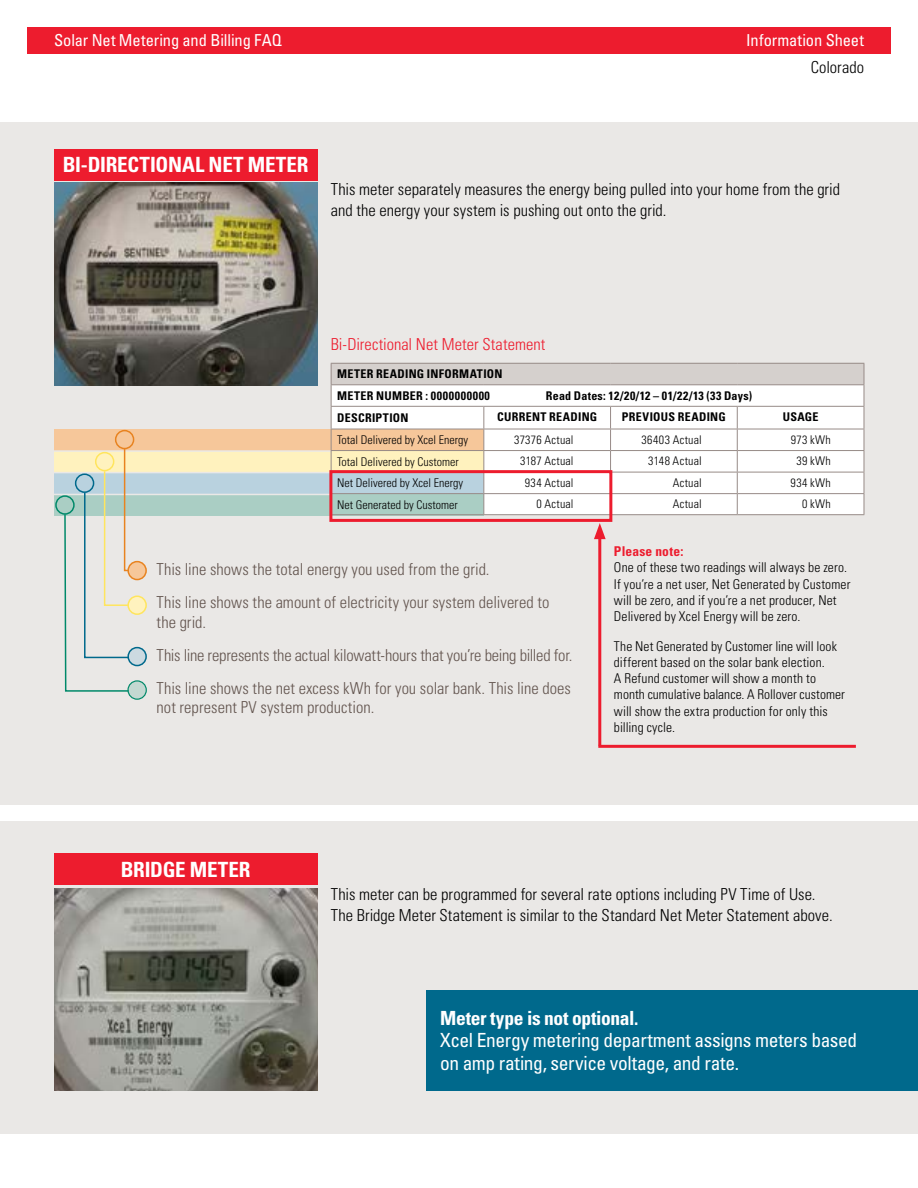
<style>
.page{position:relative;width:918px;height:1188px;background:#fff}
.page>*{position:absolute;margin:0;border:0;box-sizing:border-box;transform-origin:0 0}
.t1{font:700 condensed 21px "Univers LT Std";letter-spacing:-.01em;color:#fff}
.t2{font:condensed 19.5px/22.5px "Univers LT Std";letter-spacing:-.02em;color:#fff}
.t3{font:700 condensed 19.5px "Univers LT Std";letter-spacing:-.02em;color:#fff}
.t4{font:300 condensed 16.5px/33px "Univers LT Std";color:#63554f}
.t5{font:300 condensed 16.5px/21px "Univers LT Std";color:#000}
.t6{font:condensed 16.5px "Univers LT Std";letter-spacing:-.005em;color:#fff}
.t7{font:300 condensed 16.5px "Univers LT Std";letter-spacing:.005em;color:#ed1c2e}
.t8{font:300 condensed 13.5px/16.2px "Univers LT Std";letter-spacing:.01em;color:#000}
.t9{font:700 condensed 13.5px "Univers LT Std";letter-spacing:.015em;color:#ed1c2e}
.t10{font:300 condensed 12px "Univers LT Std";color:#000}
.t11{font:700 condensed 12px/21.6px "Univers LT Std";letter-spacing:.025em;color:#000}
.t12{font:300 condensed 12px "Univers LT Std";letter-spacing:.03em;color:#000}
.t13{font:300 condensed 12px "Univers LT Std";letter-spacing:.02em;color:#000}
.t14{font:300 condensed 12px "Univers LT Std";letter-spacing:.025em;color:#000}
</style>
<div class="page">
<div style="left:0;top:822px;width:918px;height:312px;background:#eae8e6"></div>
<div style="left:0;top:122px;width:918px;height:683px;background:#eae8e6"></div>
<div style="left:54px;top:429px;width:430px;height:23px;background:#f6c79a"></div>
<div style="left:54px;top:451px;width:430px;height:21px;background:#fff2be"></div>
<div style="left:54px;top:472px;width:430px;height:22px;background:#b9d2df"></div>
<div style="left:54px;top:494px;width:430px;height:22px;background:#aacec4"></div>
<hr style="left:51px;top:450px;width:280px;height:2px;background:#eae8e6">
<hr style="left:51px;top:472px;width:280px;height:1px;background:#eae8e6">
<hr style="left:51px;top:494px;width:280px;height:1px;background:#eae8e6">
<div style="left:27px;top:27px;width:864px;height:27px;background:#ed1c2e"></div>
<div style="left:427px;top:990px;width:491px;height:101px;background:#00698c"></div>
<img style="left:54px;top:888px;width:263px;height:203px">
<div style="left:331px;top:363px;width:533px;height:22px;background:#d5d0cd"></div>
<svg style="left:332px;top:385px;width:532px;height:129px;fill:#fff"></svg>
<hr style="left:331px;top:406px;width:153px;height:1px;background:#978b87">
<hr style="left:484px;top:406px;width:127px;height:1px;background:#978b87">
<hr style="left:611px;top:406px;width:126px;height:1px;background:#978b87">
<hr style="left:737px;top:406px;width:127px;height:1px;background:#978b87">
<hr style="left:331px;top:429px;width:153px;height:1px;background:#978b87">
<hr style="left:484px;top:429px;width:127px;height:1px;background:#978b87">
<hr style="left:611px;top:429px;width:126px;height:1px;background:#978b87">
<hr style="left:737px;top:429px;width:127px;height:1px;background:#978b87">
<hr style="left:331px;top:450px;width:153px;height:1px;background:#978b87">
<hr style="left:484px;top:450px;width:127px;height:1px;background:#978b87">
<hr style="left:611px;top:450px;width:126px;height:1px;background:#978b87">
<hr style="left:737px;top:450px;width:127px;height:1px;background:#978b87">
<hr style="left:611px;top:472px;width:126px;height:1px;background:#978b87">
<hr style="left:737px;top:472px;width:127px;height:1px;background:#978b87">
<hr style="left:331px;top:493px;width:153px;height:1px;background:#978b87">
<hr style="left:484px;top:493px;width:127px;height:1px;background:#978b87">
<svg style="left:483px;top:407px;width:1px;height:107px"></svg>
<hr style="left:611px;top:493px;width:126px;height:1px;background:#978b87">
<svg style="left:610px;top:407px;width:1px;height:63px"></svg>
<hr style="left:737px;top:493px;width:127px;height:1px;background:#978b87">
<svg style="left:737px;top:407px;width:1px;height:107px"></svg>
<hr style="left:331px;top:514px;width:153px;height:1px;background:#978b87">
<hr style="left:484px;top:514px;width:127px;height:1px;background:#978b87">
<hr style="left:611px;top:514px;width:126px;height:1px;background:#978b87">
<hr style="left:737px;top:514px;width:127px;height:1px;background:#978b87">
<hr style="left:331px;top:363px;width:153px;height:1px;background:#978b87">
<svg style="left:331px;top:364px;width:1px;height:106px"></svg>
<hr style="left:484px;top:363px;width:127px;height:1px;background:#978b87">
<hr style="left:611px;top:363px;width:126px;height:1px;background:#978b87">
<hr style="left:737px;top:363px;width:127px;height:1px;background:#978b87">
<svg style="left:864px;top:364px;width:1px;height:150px"></svg>
<hr style="left:331px;top:384px;width:153px;height:1px;background:#978b87">
<hr style="left:484px;top:384px;width:127px;height:1px;background:#978b87">
<hr style="left:611px;top:384px;width:126px;height:1px;background:#978b87">
<hr style="left:737px;top:384px;width:127px;height:1px;background:#978b87">
<div style="left:128px;top:648px;width:18px;height:18px;background:#ccdae1;border-radius:50%"></div>
<div style="left:127px;top:647px;width:20px;height:19px;border:2px solid #00698c;border-radius:50%"></div>
<div style="left:55px;top:495px;width:20px;height:20px;border:2px solid #008969;border-radius:50%"></div>
<svg style="left:128px;top:681px;width:18px;height:18px"></svg>
<div style="left:127px;top:680px;width:20px;height:20px;border:1px solid #008969;border-radius:50%"></div>
<div style="left:115px;top:430px;width:19px;height:19px;border:2px solid #e88320;border-radius:50%"></div>
<div style="left:128px;top:562px;width:18px;height:18px;background:#f6c79a;border-radius:50%"></div>
<div style="left:127px;top:561px;width:20px;height:19px;border:2px solid #e88320;border-radius:50%"></div>
<svg style="left:63px;top:448px;width:69px;height:244px"></svg>
<div style="left:128px;top:596px;width:18px;height:18px;background:#fff2be;border-radius:50%"></div>
<div style="left:127px;top:595px;width:20px;height:20px;border:2px solid #ffe55e;border-radius:50%"></div>
<hr style="left:598px;top:745px;width:258px;height:3px;background:#ed1c2e">
<hr style="left:598px;top:533px;width:3px;height:213px;background:#ed1c2e">
<svg style="left:594px;top:523px;width:12px;height:16px"></svg>
<div style="left:329px;top:470px;width:283px;height:52px;border:3px solid #ed1c2e"></div>
<div style="left:54px;top:149px;width:263px;height:32px;background:#ed1c2e"></div>
<div style="left:54px;top:853px;width:263px;height:32px;background:#ed1c2e"></div>
<img style="left:54px;top:183px;width:263px;height:202px">
<p class="t6" style="left:54px;top:29px;width:229px">Solar Net Metering and Billing FAQ</p>
<p class="t6" style="left:746px;top:29px;width:119px">Information Sheet</p>
<p class="t5" style="left:811px;top:56px;width:55px">Colorado</p>
<h1 class="t1" style="left:63px;top:152px;width:247px">BI-DIRECTIONAL NET METER</h1>
<p class="t5" style="left:331px;top:179px;width:511px">This meter separately measures the energy being pulled into your home from the grid and the energy your system is pushing out onto the grid.</p>
<p class="t7" style="left:331px;top:334px;width:216px">Bi-Directional Net Meter Statement</p>
<p class="t11" style="left:337px;top:363px;width:167px">METER READING INFORMATION<br>METER NUMBER : 0000000000</p>
<p class="t11" style="left:546px;top:385px;width:208px">Read Dates: 12/20/12 – 01/22/13 (33 Days)</p>
<p class="t11" style="left:337px;top:407px;width:73px">DESCRIPTION</p>
<p class="t11" style="left:497px;top:406px;width:102px">CURRENT READING</p>
<p class="t11" style="left:622px;top:406px;width:106px">PREVIOUS READING</p>
<p class="t11" style="left:783px;top:406px;width:37px">USAGE</p>
<p class="t10" style="left:337px;top:433px;width:133px">Total Delivered by Xcel Energy</p>
<p class="t14" style="left:514px;top:432px;width:61px">37376 Actual</p>
<p class="t12" style="left:642px;top:432px;width:62px">36403 Actual</p>
<p class="t10" style="left:791px;top:432px;width:42px">973 kWh</p>
<p class="t10" style="left:337px;top:454px;width:123px">Total Delivered by Customer</p>
<p class="t13" style="left:520px;top:454px;width:55px">3187 Actual</p>
<p class="t13" style="left:648px;top:454px;width:55px">3148 Actual</p>
<p class="t10" style="left:796px;top:454px;width:36px">39 kWh</p>
<p class="t10" style="left:337px;top:476px;width:127px">Net Delivered by Xcel Energy</p>
<p class="t12" style="left:525px;top:475px;width:50px">934 Actual</p>
<p class="t10" style="left:673px;top:475px;width:31px">Actual</p>
<p class="t10" style="left:791px;top:475px;width:42px">934 kWh</p>
<p class="t10" style="left:337px;top:497px;width:122px">Net Generated by Customer</p>
<p class="t10" style="left:536px;top:497px;width:39px">0 Actual</p>
<p class="t10" style="left:673px;top:497px;width:31px">Actual</p>
<p class="t10" style="left:802px;top:497px;width:30px">0 kWh</p>
<p class="t4" style="left:157px;top:553px;width:394px">This line shows the total energy you used from the grid.<br>This line shows the amount of electricity your system delivered to</p>
<p class="t4" style="left:157px;top:606px;width:417px">the grid.<br>This line represents the actual kilowatt-hours that you’re being billed for.<br>This line shows the net excess kWh for you solar bank. This line does</p>
<p class="t4" style="left:157px;top:691px;width:219px">not represent PV system production.</p>
<p class="t9" style="left:614px;top:543px;width:71px">Please note:</p>
<p class="t8" style="left:614px;top:560px;width:238px">One of these two readings will always be zero.<br>If you’re a net user, Net Generated by Customer will be zero, and if you’re a net producer, Net Delivered by Xcel Energy will be zero.</p>
<p class="t8" style="left:614px;top:638px;width:232px">The Net Generated by Customer line will look different based on the solar bank election.<br>A Refund customer will show a month to month cumulative balance. A Rollover customer will show the extra production for only this billing cycle.</p>
<h1 class="t1" style="left:121px;top:856px;width:131px">BRIDGE METER</h1>
<p class="t5" style="left:331px;top:884px;width:503px">This meter can be programmed for several rate options including PV Time of Use.<br>The Bridge Meter Statement is similar to the Standard Net Meter Statement above.</p>
<h2 class="t3" style="left:440px;top:1006px;width:200px">Meter type is not optional.</h2>
<h2 class="t2" style="left:440px;top:1029px;width:419px">Xcel Energy metering department assigns meters based on amp rating, service voltage, and rate.</h2>
</div>
